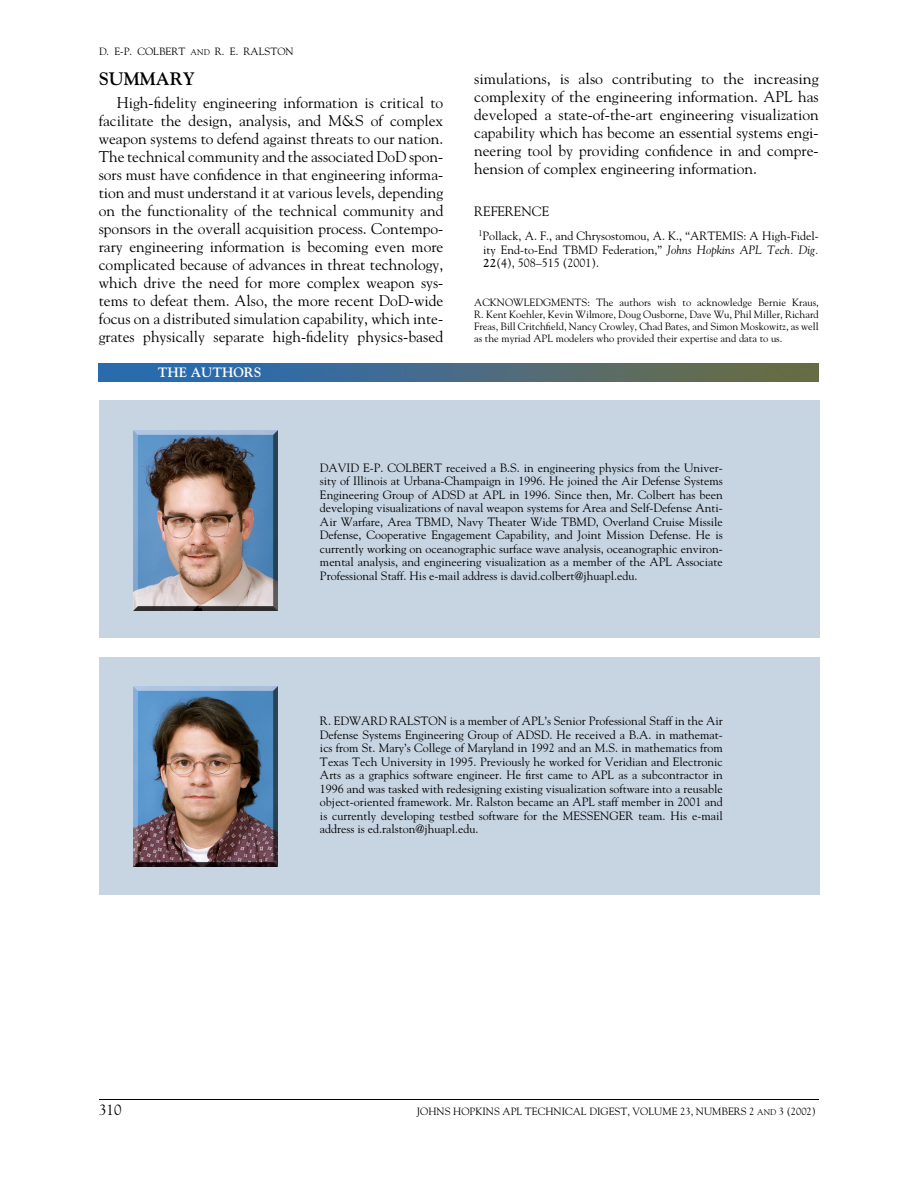
<style>
.page{position:relative;width:918px;height:1188px;background:#fff}
.page>*{position:absolute;margin:0;border:0;box-sizing:border-box;transform-origin:0 0}
.Head_1{font:700 18px "Hopkins Goudy";color:#000}
.Body_Copy{font:15.45px/18px "Hopkins Goudy";color:#000;text-align:justify}
.t1{font:15px "Hopkins Goudy";color:#000}
.Head_3{font:700 13.5px "Hopkins Goudy";color:#fff}
.Reference_Head{font:13.5px "Hopkins Goudy";color:#000}
.Bio{font:12px/13.5px "Hopkins Goudy";color:#000;text-align:justify}
.References{font:12px/13.5px "Hopkins Goudy";color:#000;text-align:justify}
.Acknowledgments{font:10.5px/12px "Hopkins Goudy";color:#000;text-align:justify}
.s1{font-size:8.4px}
.s2{font-style:italic}
.s3{font-weight:700}
</style>
<div class="page">
<hr style="left:99px;top:1099px;width:720px;height:1px;background:#000">
<img style="left:99px;top:364px;width:720px;height:18px">
<div style="left:99px;top:400px;width:720px;height:238px;background:#c7d4e2"></div>
<div style="left:99px;top:657px;width:720px;height:238px;background:#c7d4e2"></div>
<img style="left:133px;top:431px;width:145px;height:180px">
<img style="left:133px;top:687px;width:145px;height:179px">
<p class="Acknowledgments" style="left:99px;top:45px;width:196px">D. E-P. COLBERT <span class="s1">AND</span> R. E. RALSTON</p>
<p class="Head_1" style="left:99px;top:68px;width:98px">SUMMARY</p>
<p class="Body_Copy" style="left:99px;top:93px;width:346px;text-indent:18px">High-fidelity engineering information is critical to facilitate the design, analysis, and M&amp;S of complex weapon systems to defend against threats to our nation.<br>The technical community and the associated DoD spon&shy;sors must have confidence in that engineering informa&shy;tion and must understand it at various levels, depending on the functionality of the technical community and sponsors in the overall acquisition process. Contempo&shy;rary engineering information is becoming even more complicated because of advances in threat technology, which drive the need for more complex weapon sys&shy;tems to defeat them. Also, the more recent DoD-wide focus on a distributed simulation capability, which inte&shy;grates physically separate high-fidelity physics-based</p>
<p class="Head_3" style="left:158px;top:364px;width:105px">THE AUTHORS</p>
<p class="Body_Copy" style="left:474px;top:70px;width:346px">simulations, is also contributing to the increasing complexity of the engineering information. APL has developed a state-of-the-art engineering visualization capability which has become an essential systems engi&shy;neering tool by providing confidence in and compre&shy;hension of complex engineering information.</p>
<p class="Reference_Head" style="left:474px;top:203px;width:77px">REFERENCE</p>
<p class="References" style="left:483px;top:229px;width:337px;text-indent:-5px"><sup>1</sup>Pollack, A. F., and Chrysostomou, A. K., “ARTEMIS: A High-Fidel&shy;ity End-to-End TBMD Federation,” <span class="s2">Johns Hopkins APL Tech. Dig.<br></span><span class="s3">22</span>(4), 508–515 (2001).</p>
<p class="Acknowledgments" style="left:474px;top:296px;width:346px">ACKNOWLEDGMENTS: The authors wish to acknowledge Bernie Kraus, R. Kent Koehler, Kevin Wilmore, Doug Ousborne, Dave Wu, Phil Miller, Richard Freas, Bill Critchfield, Nancy Crowley, Chad Bates, and Simon Moskowitz, as well as the myriad APL modelers who provided their expertise and data to us.</p>
<p class="Bio" style="left:320px;top:460px;width:404px">DAVID E-P. COLBERT received a B.S. in engineering physics from the Univer&shy;sity of Illinois at Urbana-Champaign in 1996. He joined the Air Defense Systems Engineering Group of ADSD at APL in 1996. Since then, Mr. Colbert has been developing visualizations of naval weapon systems for Area and Self-Defense Anti-Air Warfare, Area TBMD, Navy Theater Wide TBMD, Overland Cruise Missile Defense, Cooperative Engagement Capability, and Joint Mission Defense. He is currently working on oceanographic surface wave analysis, oceanographic environ&shy;mental analysis, and engineering visualization as a member of the APL Associate Professional Staff. His e-mail address is david.colbert@jhuapl.edu.</p>
<p class="Bio" style="left:320px;top:714px;width:404px">R. EDWARD RALSTON is a member of APL’s Senior Professional Staff in the Air Defense Systems Engineering Group of ADSD. He received a B.A. in mathemat&shy;ics from St. Mary’s College of Maryland in 1992 and an M.S. in mathematics from Texas Tech University in 1995. Previously he worked for Veridian and Electronic Arts as a graphics software engineer. He first came to APL as a subcontractor in 1996 and was tasked with redesigning existing visualization software into a reusable object-oriented framework. Mr. Ralston became an APL staff member in 2001 and is currently developing testbed software for the MESSENGER team. His e-mail address is ed.ralston@jhuapl.edu.</p>
<p class="t1" style="left:99px;top:1100px;width:24px">310</p>
<p class="Acknowledgments" style="left:417px;top:1105px;width:401px">JOHNS HOPKINS APL TECHNICAL DIGEST, VOLUME 23, NUMBERS 2 <span class="s1">AND</span> 3 (2002)</p>
</div>
